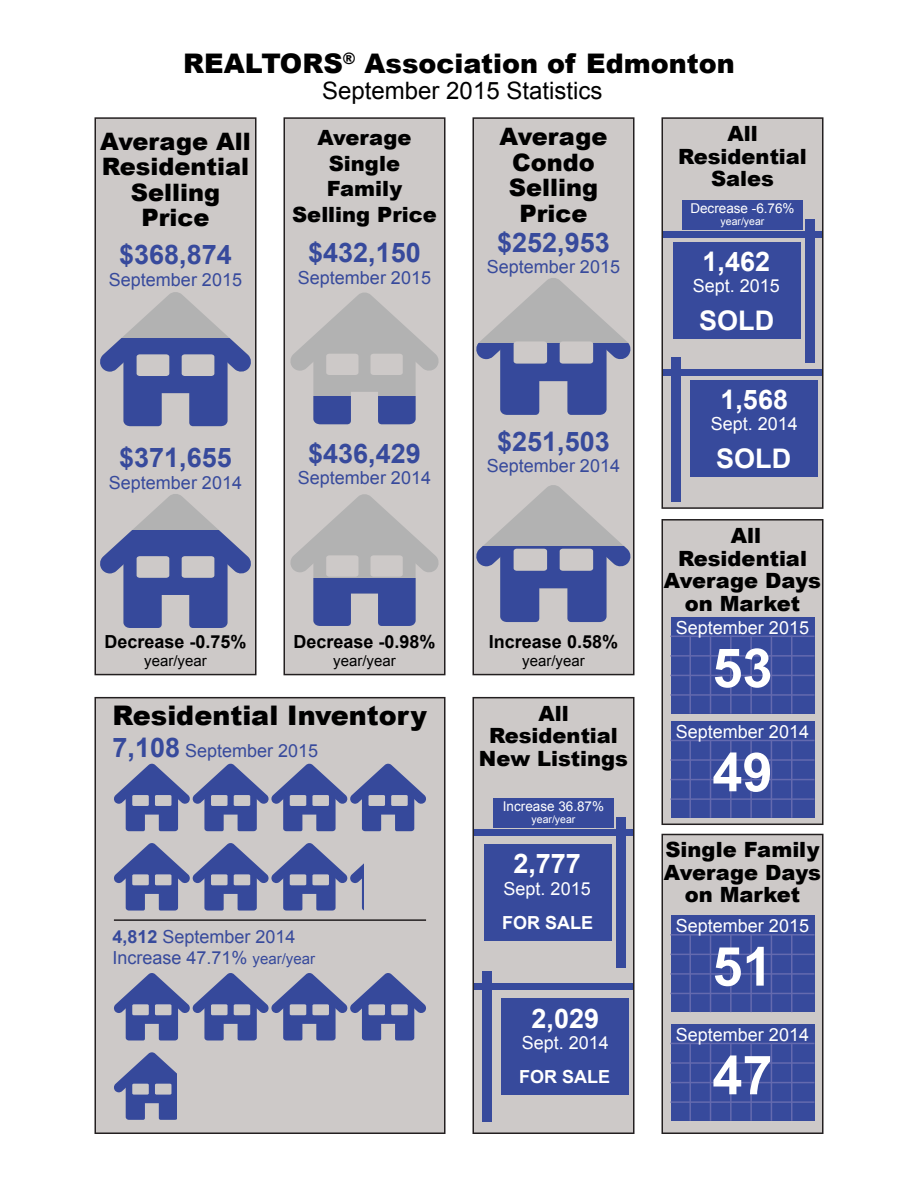
<style>
.page{position:relative;width:918px;height:1188px;background:#fff}
.page>*{position:absolute;margin:0;border:0;box-sizing:border-box;transform-origin:0 0}
.t1{font:700 54px "Arial";color:#fff}
.t2{font:900 27px "Arial";color:#000}
.t3{font:700 27px "Arial";color:#374a9c}
.t4{font:700 27px "Arial";color:#fff}
.t5{font:900 24px/25.5px "Arial";color:#000;text-align:center}
.t6{font:24px "Arial";color:#000}
.t7{font:900 21px/22.5px "Arial";color:#000;text-align:center}
.t8{font:18px/21.6px "Arial";color:#374a9c}
.t9{font:18px "Arial";color:#fff}
.t10{font:700 18px "Arial";color:#000}
.t11{font:700 18px "Arial";color:#fff}
.t12{font:15px "Arial";color:#000}
.t13{font:13.5px "Arial";color:#fff}
.t14{font:10.5px "Arial";color:#fff}
.s1{font-weight:700;font-size:27px}
.s2{font-weight:700}
.s3{font-size:15px}
</style>
<div class="page">
<div style="left:473px;top:118px;width:161px;height:557px;background:#cdc9c8"></div>
<div style="left:472px;top:117px;width:162px;height:558px;border:2px solid #231f20"></div>
<svg style="left:476px;top:278px;width:154px;height:137px"></svg>
<svg style="left:476px;top:485px;width:154px;height:137px"></svg>
<div style="left:95px;top:118px;width:161px;height:557px;background:#cdc9c8"></div>
<div style="left:94px;top:117px;width:162px;height:558px;border:2px solid #231f20"></div>
<svg style="left:100px;top:292px;width:151px;height:134px"></svg>
<svg style="left:100px;top:494px;width:151px;height:134px"></svg>
<div style="left:662px;top:118px;width:161px;height:390px;background:#cdc9c8"></div>
<div style="left:662px;top:117px;width:162px;height:392px;border:2px solid #231f20"></div>
<div style="left:673px;top:242px;width:127px;height:96px;background:#374a9c"></div>
<div style="left:663px;top:231px;width:159px;height:7px;background:#374a9c"></div>
<div style="left:805px;top:219px;width:10px;height:144px;background:#374a9c"></div>
<div style="left:690px;top:380px;width:127px;height:96px;background:#374a9c"></div>
<div style="left:663px;top:369px;width:159px;height:7px;background:#374a9c"></div>
<div style="left:671px;top:357px;width:10px;height:144px;background:#374a9c"></div>
<div style="left:682px;top:200px;width:121px;height:29px;background:#374a9c"></div>
<div style="left:473px;top:698px;width:161px;height:435px;background:#cdc9c8"></div>
<div style="left:472px;top:697px;width:162px;height:437px;border:2px solid #231f20"></div>
<div style="left:484px;top:844px;width:127px;height:97px;background:#374a9c"></div>
<div style="left:474px;top:829px;width:159px;height:7px;background:#374a9c"></div>
<div style="left:616px;top:817px;width:10px;height:151px;background:#374a9c"></div>
<div style="left:501px;top:999px;width:127px;height:96px;background:#374a9c"></div>
<div style="left:474px;top:984px;width:159px;height:6px;background:#374a9c"></div>
<div style="left:482px;top:972px;width:10px;height:150px;background:#374a9c"></div>
<div style="left:493px;top:798px;width:121px;height:29px;background:#374a9c"></div>
<div style="left:284px;top:118px;width:161px;height:557px;background:#cdc9c8"></div>
<div style="left:284px;top:117px;width:162px;height:558px;border:2px solid #231f20"></div>
<svg style="left:290px;top:292px;width:149px;height:132px"></svg>
<svg style="left:290px;top:494px;width:149px;height:132px"></svg>
<div style="left:662px;top:520px;width:161px;height:304px;background:#cdc9c8"></div>
<div style="left:662px;top:519px;width:162px;height:306px;border:2px solid #231f20"></div>
<div style="left:671px;top:617px;width:143px;height:97px;background:#374a9c"></div>
<hr style="left:671px;top:636px;width:143px;height:1px;background:#646aaf">
<hr style="left:671px;top:655px;width:143px;height:2px;background:#646aaf">
<hr style="left:671px;top:675px;width:143px;height:1px;background:#646aaf">
<hr style="left:671px;top:694px;width:143px;height:2px;background:#646aaf">
<hr style="left:689px;top:636px;width:2px;height:78px;background:#646aaf">
<hr style="left:710px;top:636px;width:1px;height:78px;background:#646aaf">
<hr style="left:730px;top:636px;width:2px;height:78px;background:#646aaf">
<hr style="left:750px;top:636px;width:2px;height:78px;background:#646aaf">
<hr style="left:771px;top:636px;width:1px;height:78px;background:#646aaf">
<hr style="left:791px;top:636px;width:1px;height:78px;background:#646aaf">
<div style="left:671px;top:721px;width:143px;height:97px;background:#374a9c"></div>
<hr style="left:671px;top:740px;width:143px;height:1px;background:#646aaf">
<hr style="left:671px;top:759px;width:143px;height:2px;background:#646aaf">
<hr style="left:671px;top:779px;width:143px;height:1px;background:#646aaf">
<hr style="left:671px;top:798px;width:143px;height:2px;background:#646aaf">
<hr style="left:689px;top:740px;width:2px;height:78px;background:#646aaf">
<hr style="left:710px;top:740px;width:1px;height:78px;background:#646aaf">
<hr style="left:730px;top:740px;width:2px;height:78px;background:#646aaf">
<hr style="left:750px;top:740px;width:2px;height:78px;background:#646aaf">
<hr style="left:771px;top:740px;width:1px;height:78px;background:#646aaf">
<hr style="left:791px;top:740px;width:1px;height:78px;background:#646aaf">
<div style="left:662px;top:834px;width:161px;height:299px;background:#cdc9c8"></div>
<div style="left:662px;top:834px;width:162px;height:300px;border:2px solid #231f20"></div>
<div style="left:671px;top:916px;width:143px;height:96px;background:#374a9c"></div>
<hr style="left:671px;top:934px;width:143px;height:2px;background:#646aaf">
<hr style="left:671px;top:954px;width:143px;height:1px;background:#646aaf">
<hr style="left:671px;top:973px;width:143px;height:2px;background:#646aaf">
<hr style="left:671px;top:993px;width:143px;height:1px;background:#646aaf">
<hr style="left:689px;top:934px;width:2px;height:78px;background:#646aaf">
<hr style="left:710px;top:934px;width:1px;height:78px;background:#646aaf">
<hr style="left:730px;top:934px;width:2px;height:78px;background:#646aaf">
<hr style="left:750px;top:934px;width:2px;height:78px;background:#646aaf">
<hr style="left:771px;top:934px;width:1px;height:78px;background:#646aaf">
<hr style="left:791px;top:934px;width:1px;height:78px;background:#646aaf">
<div style="left:671px;top:1024px;width:143px;height:97px;background:#374a9c"></div>
<hr style="left:671px;top:1043px;width:143px;height:1px;background:#646aaf">
<hr style="left:671px;top:1062px;width:143px;height:2px;background:#646aaf">
<hr style="left:671px;top:1082px;width:143px;height:1px;background:#646aaf">
<hr style="left:671px;top:1101px;width:143px;height:2px;background:#646aaf">
<hr style="left:689px;top:1043px;width:2px;height:78px;background:#646aaf">
<hr style="left:710px;top:1043px;width:1px;height:78px;background:#646aaf">
<hr style="left:730px;top:1043px;width:2px;height:78px;background:#646aaf">
<hr style="left:750px;top:1043px;width:2px;height:78px;background:#646aaf">
<hr style="left:771px;top:1043px;width:1px;height:78px;background:#646aaf">
<hr style="left:791px;top:1043px;width:1px;height:78px;background:#646aaf">
<div style="left:95px;top:698px;width:350px;height:435px;background:#cdc9c8"></div>
<div style="left:94px;top:697px;width:352px;height:437px;border:2px solid #231f20"></div>
<svg style="left:114px;top:973px;width:312px;height:68px"></svg>
<svg style="left:114px;top:1052px;width:63px;height:68px"></svg>
<svg style="left:114px;top:764px;width:312px;height:67px"></svg>
<svg style="left:114px;top:843px;width:250px;height:68px"></svg>
<hr style="left:114px;top:919px;width:312px;height:2px;background:#231f20">
<p class="t2" style="left:183px;top:44px;width:553px">REALTORS<sup>®</sup> Association of Edmonton</p>
<p class="t6" style="left:322px;top:75px;width:282px">September 2015 Statistics</p>
<p class="t5" style="left:100px;top:128px;width:152px">Average All<br>Residential<br>Selling<br>Price</p>
<p class="t3" style="left:119px;top:237px;width:114px">$368,874</p>
<p class="t8" style="left:109px;top:269px;width:135px">September 2015</p>
<p class="t7" style="left:292px;top:125px;width:146px;line-height:25.5px">Average<br>Single<br>Family<br>Selling Price</p>
<p class="t3" style="left:308px;top:235px;width:114px">$432,150</p>
<p class="t8" style="left:298px;top:267px;width:135px">September 2015</p>
<p class="t3" style="left:119px;top:440px;width:114px">$371,655</p>
<p class="t8" style="left:109px;top:472px;width:135px">September 2014</p>
<p class="t3" style="left:308px;top:435px;width:114px">$436,429</p>
<p class="t8" style="left:298px;top:467px;width:135px">September 2014</p>
<p class="t10" style="left:104px;top:629px;width:144px">Decrease -0.75%</p>
<p class="t12" style="left:144px;top:650px;width:64px">year/year</p>
<p class="t10" style="left:293px;top:629px;width:144px">Decrease -0.98%</p>
<p class="t12" style="left:333px;top:650px;width:64px">year/year</p>
<p class="t2" style="left:112px;top:696px;width:316px">Residential Inventory</p>
<p class="t8" style="left:112px;top:740px;width:207px"><span class="s1">7,108</span> September 2015</p>
<p class="t8" style="left:112px;top:926px;width:204px"><span class="s2">4,812</span> September 2014<br>Increase 47.71% <span class="s3">year/year</span></p>
<p class="t5" style="left:500px;top:123px;width:109px">Average<br>Condo<br>Selling<br>Price</p>
<p class="t3" style="left:497px;top:224px;width:114px">$252,953</p>
<p class="t8" style="left:487px;top:256px;width:135px">September 2015</p>
<p class="t3" style="left:497px;top:423px;width:114px">$251,503</p>
<p class="t8" style="left:487px;top:455px;width:135px">September 2014</p>
<p class="t10" style="left:489px;top:630px;width:131px">Increase 0.58%</p>
<p class="t12" style="left:522px;top:651px;width:64px">year/year</p>
<p class="t7" style="left:479px;top:702px;width:151px">All<br>Residential<br>New Listings</p>
<p class="t13" style="left:503px;top:797px;width:103px">Increase 36.87%</p>
<p class="t14" style="left:532px;top:812px;width:45px">year/year</p>
<p class="t4" style="left:513px;top:846px;width:69px">2,777</p>
<p class="t9" style="left:504px;top:877px;width:89px">Sept. 2015</p>
<p class="t11" style="left:502px;top:910px;width:93px">FOR SALE</p>
<p class="t4" style="left:532px;top:1000px;width:69px">2,029</p>
<p class="t9" style="left:522px;top:1031px;width:89px">Sept. 2014</p>
<p class="t11" style="left:519px;top:1065px;width:93px">FOR SALE</p>
<p class="t7" style="left:678px;top:122px;width:130px">All<br>Residential<br>Sales</p>
<p class="t13" style="left:690px;top:199px;width:106px">Decrease -6.76%</p>
<p class="t14" style="left:721px;top:214px;width:45px">year/year</p>
<p class="t4" style="left:703px;top:243px;width:69px">1,462</p>
<p class="t9" style="left:693px;top:274px;width:89px">Sept. 2015</p>
<p class="t4" style="left:699px;top:302px;width:77px">SOLD</p>
<p class="t4" style="left:720px;top:381px;width:69px">1,568</p>
<p class="t9" style="left:711px;top:412px;width:89px">Sept. 2014</p>
<p class="t4" style="left:716px;top:440px;width:77px">SOLD</p>
<p class="t7" style="left:664px;top:524px;width:159px">All<br>Residential<br>Average Days on Market</p>
<h1 class="t1" style="left:712px;top:632px;width:62px">53</h1>
<p class="t9" style="left:676px;top:616px;width:135px">September 2015</p>
<p class="t9" style="left:676px;top:720px;width:135px">September 2014</p>
<h1 class="t1" style="left:712px;top:736px;width:62px">49</h1>
<p class="t7" style="left:664px;top:838px;width:159px">Single Family<br>Average Days on Market</p>
<p class="t9" style="left:676px;top:914px;width:135px">September 2015</p>
<h1 class="t1" style="left:712px;top:931px;width:62px">51</h1>
<p class="t9" style="left:676px;top:1023px;width:135px">September 2014</p>
<h1 class="t1" style="left:712px;top:1039px;width:62px">47</h1>
</div>
